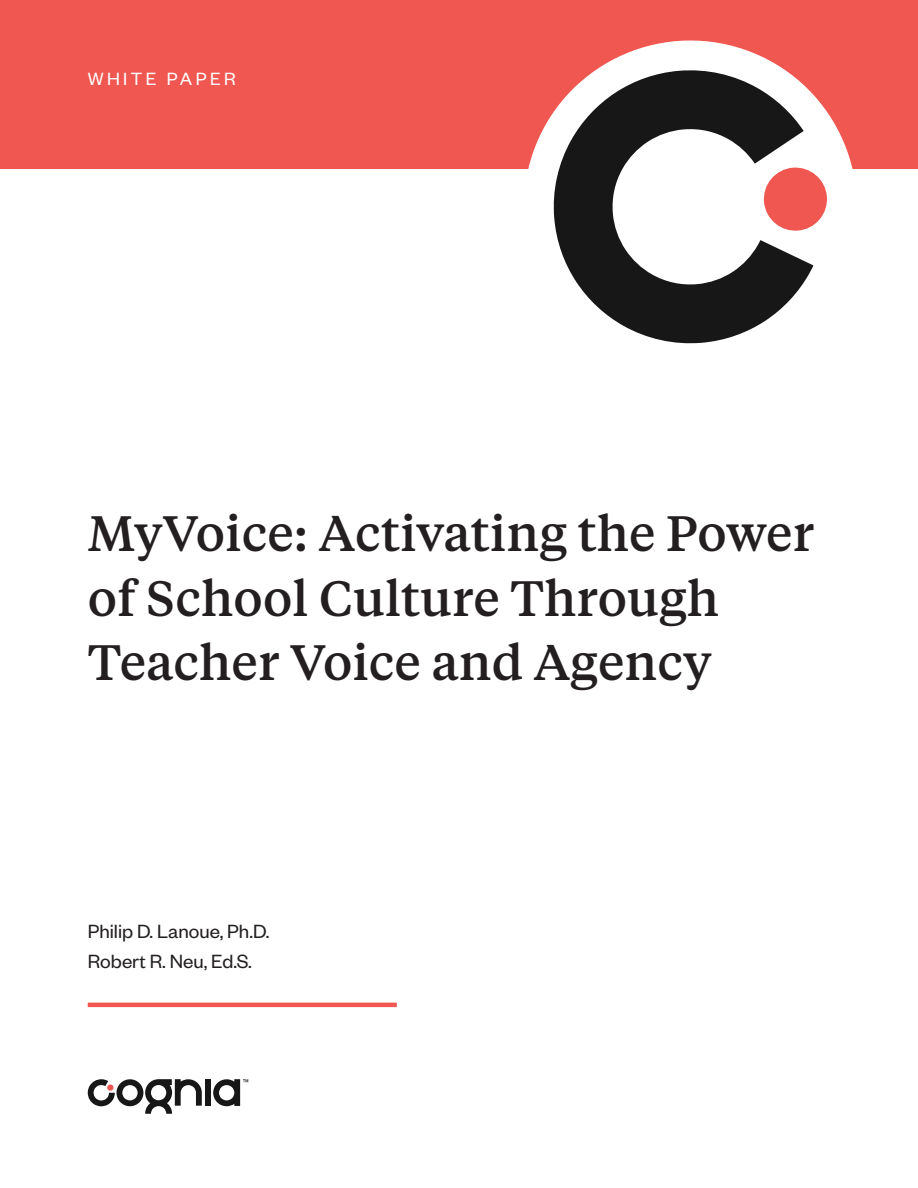
<style>
.page{position:relative;width:918px;height:1188px;background:#fff}
.page>*{position:absolute;margin:0;border:0;box-sizing:border-box;transform-origin:0 0}
.Title_1-_Tiempos_Med{font:500 49.5px/64.5px "Tiempos Text";color:#231f20}
.Cover_Author_2{font:21px "Founders Grotesk";color:#231f20}
.section_hdrs3{font:19.5px "Founders Grotesk";letter-spacing:.175em;color:#fff}
</style>
<div class="page">
<div style="left:0;top:0;width:918px;height:169px;background:#f05750"></div>
<hr style="left:90px;top:1003px;width:305px;height:4px;background:#f05750">
<div style="left:205px;top:1079px;width:5px;height:27px;background:#171717"></div>
<svg style="left:88px;top:1079px;width:114px;height:35px"></svg>
<svg style="left:213px;top:1079px;width:35px;height:27px"></svg>
<svg style="left:528px;top:40px;width:325px;height:226px;fill:#fff"></svg>
<svg style="left:552px;top:68px;width:261px;height:276px"></svg>
<svg style="left:763px;top:166px;width:65px;height:66px"></svg>
<p class="section_hdrs3" style="left:88px;top:67px;width:150px">WHITE PAPER</p>
<p class="Title_1-_Tiempos_Med" style="left:88px;top:499px;width:728px">MyVoice: Activating the Power of School Culture Through<br>Teacher Voice and Agency</p>
<h4 class="Cover_Author_2" style="left:88px;top:918px;width:183px">Philip D. Lanoue, Ph.D.</h4>
<h4 class="Cover_Author_2" style="left:88px;top:949px;width:166px">Robert R. Neu, Ed.S.</h4>
</div>
